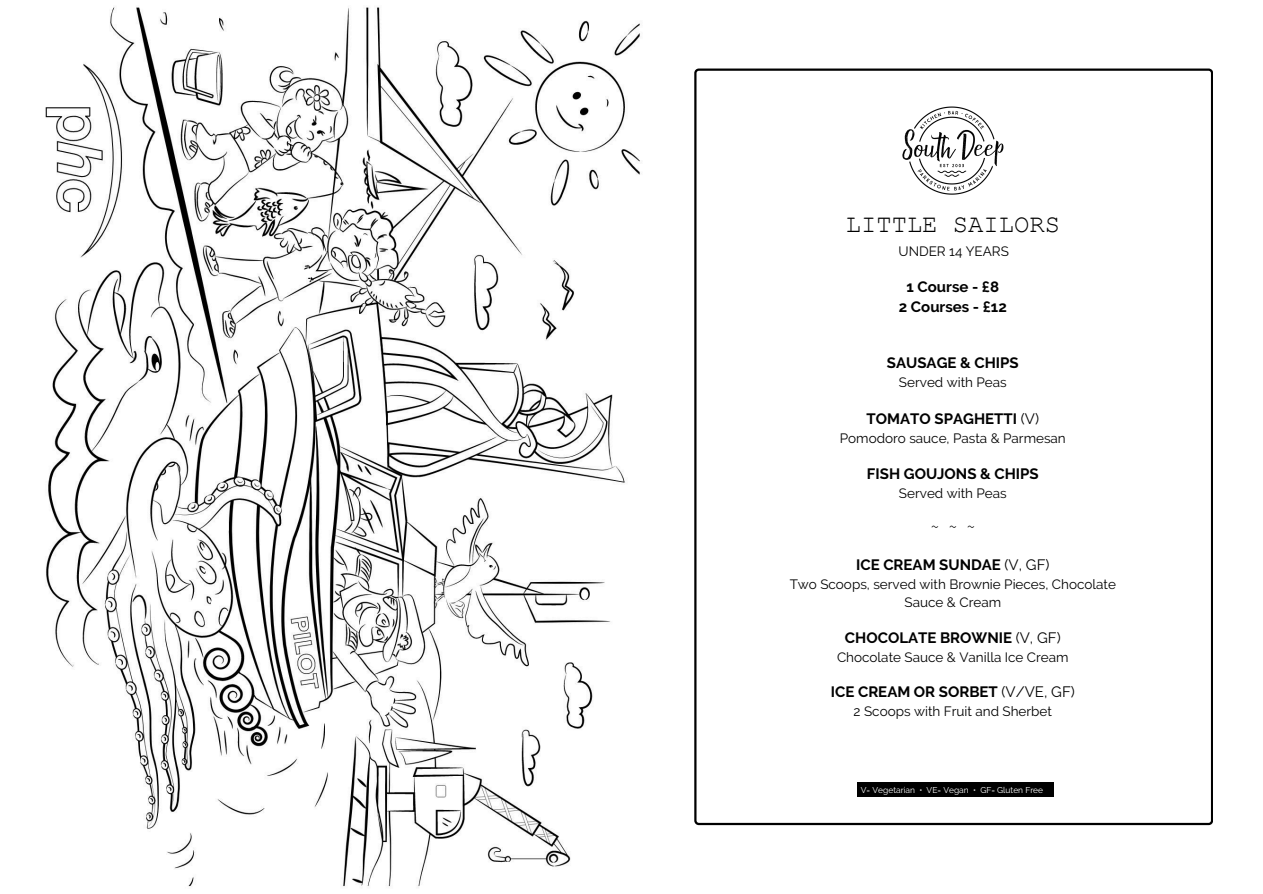
<style>
.page{position:relative;width:1263px;height:894px;background:#fff}
.page>*{position:absolute;margin:0;border:0;box-sizing:border-box;transform-origin:0 0}
.t1{font:25.5px "Courier New";color:#000}
.t2{font:700 15px/20.2px "Raleway";color:#000;text-align:center}
.t3{font:15px "Courier New";color:#000}
.t4{font:13.5px/18px "Raleway";color:#000;text-align:center}
.t5{font:8.4px "Raleway";color:#fff}
.s1{font-weight:400}
</style>
<div class="page">
<svg style="left:694px;top:68px;width:519px;height:756px"></svg>
<img style="left:897px;top:96px;width:111px;height:112px">
<div style="left:857px;top:782px;width:197px;height:14px;background:#000"></div>
<img style="left:45px;top:7px;width:595px;height:880px">
<h1 class="t1" style="left:846px;top:210px;width:216px">LITTLE SAILORS</h1>
<p class="t4" style="left:898px;top:242px;width:112px">UNDER 14 YEARS</p>
<h3 class="t2" style="left:899px;top:276px;width:109px">1 Course - £8<br>2 Courses - £12</h3>
<h2 class="t2" style="left:887px;top:352px;width:133px">SAUSAGE &amp; CHIPS</h2>
<h2 class="t4" style="left:899px;top:373px;width:109px">Served with Peas</h2>
<h4 class="t2" style="left:867px;top:408px;width:174px">TOMATO SPAGHETTI <span class="s1">(V)</span></h4>
<h4 class="t4" style="left:840px;top:429px;width:228px">Pomodoro sauce, Pasta &amp; Parmesan</h4>
<h4 class="t2" style="left:867px;top:463px;width:173px">FISH GOUJONS &amp; CHIPS</h4>
<h4 class="t4" style="left:899px;top:484px;width:109px">Served with Peas</h4>
<h4 class="t3" style="left:930px;top:518px;width:46px">~~~</h4>
<p class="t2" style="left:856px;top:554px;width:195px">ICE CREAM SUNDAE <span class="s1">(V, GF)</span></p>
<p class="t4" style="left:790px;top:575px;width:328px">Two Scoops, served with Brownie Pieces, Chocolate<br>Sauce &amp; Cream</p>
<h4 class="t2" style="left:845px;top:627px;width:217px">CHOCOLATE BROWNIE <span class="s1">(V, GF)</span></h4>
<h4 class="t4" style="left:837px;top:647px;width:233px">Chocolate Sauce &amp; Vanilla Ice Cream</h4>
<h4 class="t2" style="left:831px;top:681px;width:245px">ICE CREAM OR SORBET <span class="s1">(V/VE, GF)</span></h4>
<h4 class="t4" style="left:854px;top:702px;width:200px">2 Scoops with Fruit and Sherbet</h4>
<h4 class="t5" style="left:861px;top:784px;width:184px">V= Vegetarian • VE= Vegan • GF= Gluten Free</h4>
</div>
